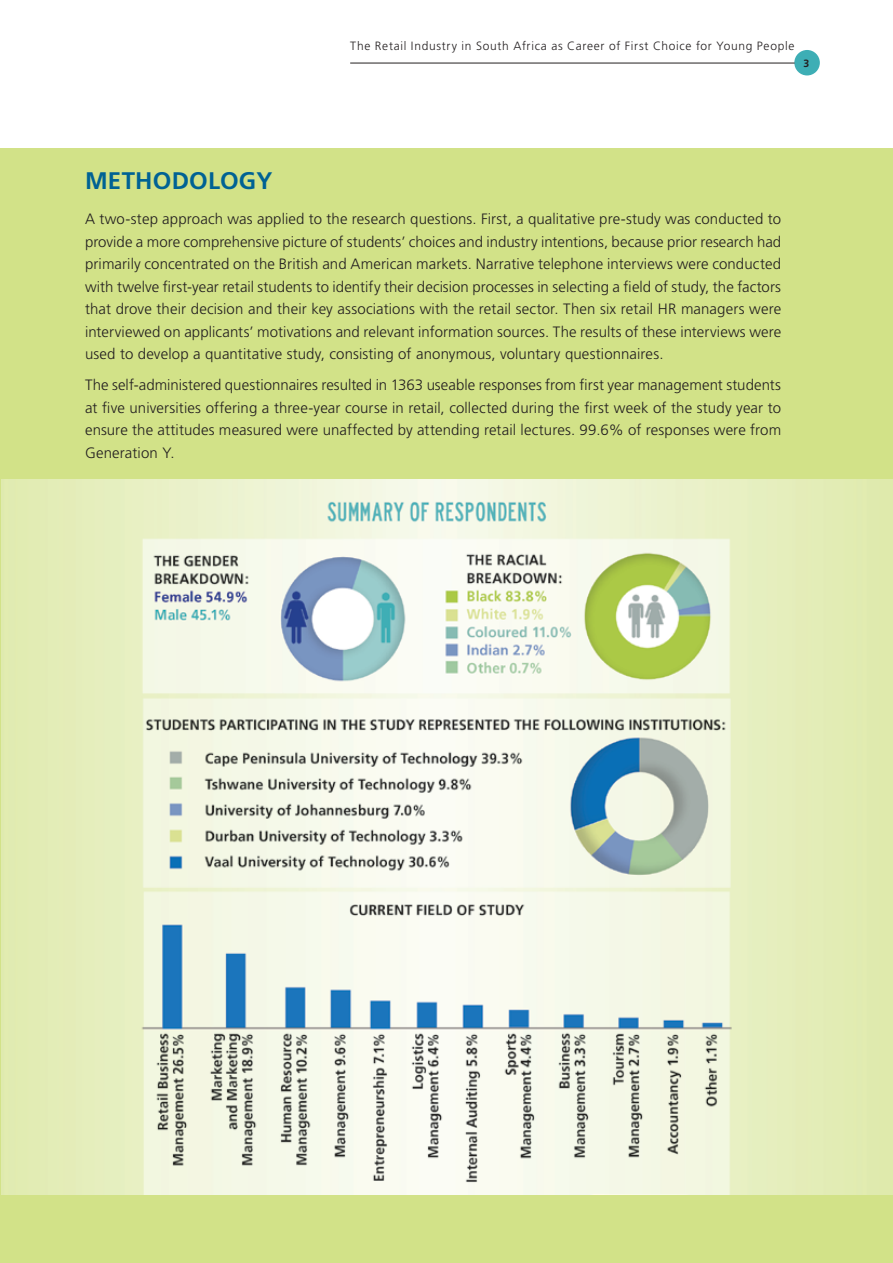
<style>
.page{position:relative;width:893px;height:1263px;background:#fff}
.page>*{position:absolute;margin:0;border:0;box-sizing:border-box;transform-origin:0 0}
.t1{font:700 24px "Frutiger";letter-spacing:.01em;color:#006294}
.t2{font:300 15px/22.5px "Frutiger";letter-spacing:.01em;color:#231f20;text-align:justify}
.t3{font:300 12px "Frutiger";letter-spacing:.06em;color:#231f20}
.t4{font:700 10.5px "Frutiger";color:#231f20}
</style>
<div class="page">
<div style="left:0;top:148px;width:893px;height:1115px;background:#d2e288"></div>
<img style="left:2px;top:479px;width:891px;height:716px">
<div style="left:794px;top:50px;width:26px;height:25px;background:#3daeb5;border-radius:50%"></div>
<hr style="left:350px;top:63px;width:445px;height:1px;background:#231f20">
<p class="t3" style="left:350px;top:39px;width:446px">The Retail Industry in South Africa as Career of First Choice for Young People</p>
<p class="t4" style="left:803px;top:57px;width:7px">3</p>
<h1 class="t1" style="left:85px;top:166px;width:189px">METHODOLOGY</h1>
<p class="t2" style="left:85px;top:208px;width:698px">A two-step approach was applied to the research questions. First, a qualitative pre-study was conducted to provide a more comprehensive picture of students’ choices and industry intentions, because prior research had primarily concentrated on the British and American markets. Narrative telephone interviews were conducted with twelve first-year retail students to identify their decision processes in selecting a field of study, the factors that drove their decision and their key associations with the retail sector. Then six retail HR managers were interviewed on applicants’ motivations and relevant information sources. The results of these interviews were used to develop a quantitative study, consisting of anonymous, voluntary questionnaires.</p>
<p class="t2" style="left:85px;top:374px;width:698px">The self-administered questionnaires resulted in 1363 useable responses from first year management students at five universities offering a three-year course in retail, collected during the first week of the study year to ensure the attitudes measured were unaffected by attending retail lectures. 99.6% of responses were from Generation Y.</p>
</div>
